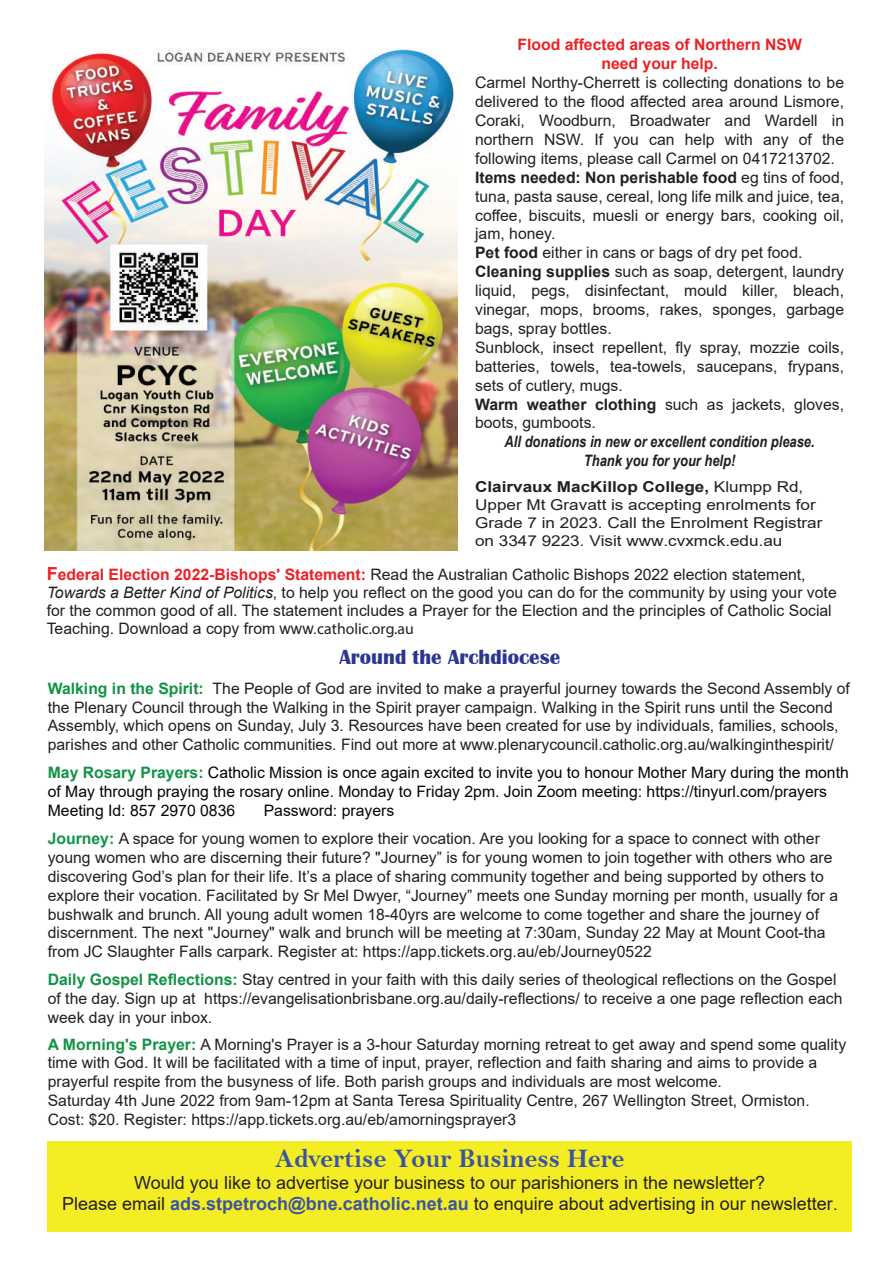
<style>
.page{position:relative;width:893px;height:1263px;background:#fff}
.page>*{position:absolute;margin:0;border:0;box-sizing:border-box;transform-origin:0 0}
.t1{font:27px "Bell MT Bold";color:#3a54a4}
.t2{font:700 21px "Britannic";color:#2c3690}
.t3{font:18px/21.6px "Arial";color:#231f20;text-align:center}
.t4{font:15.75px/18.9px "Arial";color:#231f20}
.t5{font:15.75px/18.9px "Arial";color:#050504}
.t6{font:italic 700 15.75px/18.9px "Arial Narrow";color:#231f20;text-align:center}
.t7{font:700 15.75px/18.9px "Arial";color:#ee2123;text-align:center}
.t8{font:15px/18px "Arial";color:#231f20;scale:1.14 1}
.s1{font-weight:700}
.s2{font-weight:700;font-size:18px;color:#ed2026}
.s3{font-weight:700;color:#ed2026}
.s4{font-style:italic}
.s5{font-family:"Myriad Pro"}
.s6{font-weight:700;color:#129346}
.s7{color:#050504}
.s8{font-weight:700;color:#3a54a4}
.s9{font-size:16.5px}
</style>
<div class="page">
<div style="left:48px;top:1142px;width:804px;height:90px;background:#f5ed23"></div>
<img style="left:45px;top:48px;width:412px;height:503px">
<p class="t7" style="left:517px;top:36px;width:286px">Flood affected areas of Northern NSW need your help.</p>
<p class="t4" style="left:475px;top:73px;width:371px">Carmel Northy-Cherrett is collecting donations to be delivered to the flood affected area around Lismore, Coraki, Woodburn, Broadwater and Wardell in northern NSW. If you can help with any of the following items, please call Carmel on 0417213702.<br><span class="s1">Items needed: Non perishable food</span> eg tins of food, tuna, pasta sause, cereal, long life milk and juice, tea, coffee, biscuits, muesli or energy bars, cooking oil, jam, honey.<br><span class="s1">Pet food</span> either in cans or bags of dry pet food.<br><span class="s1">Cleaning supplies</span> such as soap, detergent, laundry liquid, pegs, disinfectant, mould killer, bleach, vinegar, mops, brooms, rakes, sponges, garbage bags, spray bottles.<br>Sunblock, insect repellent, fly spray, mozzie coils, batteries, towels, tea-towels, saucepans, frypans, sets of cutlery, mugs.<br><span class="s1">Warm weather clothing</span> such as jackets, gloves, boots, gumboots.</p>
<p class="t6" style="left:505px;top:432px;width:312px">All donations in new or excellent condition please.<br>Thank you for your help!</p>
<p class="t8" style="left:475px;top:478px;width:306px"><span class="s1">Clairvaux MacKillop College,</span> Klumpp Rd, Upper Mt Gravatt is accepting enrolments for Grade 7 in 2023. Call the Enrolment Registrar on 3347 9223. Visit www.cvxmck.edu.au</p>
<p class="t4" style="left:47px;top:565px;width:791px;line-height:18px"><span class="s2">F</span><span class="s3">ederal Election 2022-Bishops' Statement:</span> Read the Australian Catholic Bishops 2022 election statement, <span class="s4">Towards a Better Kind of Politics</span>, to help you reflect on the good you can do for the community by using your vote for the common good of all. The statement includes a Prayer for the Election and the principles of Catholic Social Teaching. Download a copy from www.<span class="s5">catholic.org.au</span></p>
<h2 class="t2" style="left:339px;top:645px;width:222px">Around the Archdiocese</h2>
<p class="t4" style="left:48px;top:679px;width:804px"><span class="s6">Walking in the Spirit:</span> The People of God are invited to make a prayerful journey towards the Second Assembly of the Plenary Council through the Walking in the Spirit prayer campaign. Walking in the Spirit runs until the Second Assembly, which opens on Sunday, July 3. Resources have been created for use by individuals, families, schools, parishes and other Catholic communities. Find out more at www.plenarycouncil.catholic.org.au/walkinginthespirit/</p>
<p class="t5" style="left:48px;top:763px;width:802px"><span class="s6">May Rosary Prayers:</span> Catholic Mission is once again excited to invite you to honour Mother Mary during the month of May through praying the rosary online. Monday to Friday 2pm. Join Zoom meeting: https://tinyurl.com/prayers<br>Meeting Id: 857 2970 0836</p>
<p class="t4" style="left:48px;top:796px;width:774px;line-height:27.9px;text-indent:216px"><span class="s7">Password: prayers<br></span><span class="s6">Journey:</span> A space for young women to explore their vocation. Are you looking for a space to connect with other</p>
<p class="t4" style="left:48px;top:848px;width:792px">young women who are discerning their future? "Journey” is for young women to join together with others who are discovering God’s plan for their life. It’s a place of sharing community together and being supported by others to explore their vocation. Facilitated by Sr Mel Dwyer, “Journey” meets one Sunday morning per month, usually for a bushwalk and brunch. All young adult women 18-40yrs are welcome to come together and share the journey of discernment. The next "Journey" walk and brunch will be meeting at 7:30am, Sunday 22 May at Mount Coot-tha from JC Slaughter Falls carpark. Register at: https://app.tickets.org.au/eb/Journey0522</p>
<p class="t4" style="left:48px;top:970px;width:796px"><span class="s6">Daily Gospel Reflections:</span> Stay centred in your faith with this daily series of theological reflections on the Gospel of the day. Sign up at https://evangelisationbrisbane.org.au/daily-reflections/ to receive a one page reflection each week day in your inbox.</p>
<p class="t4" style="left:48px;top:1034px;width:800px"><span class="s6">A Morning's Prayer:</span> A Morning's Prayer is a 3-hour Saturday morning retreat to get away and spend some quality time with God. It will be facilitated with a time of input, prayer, reflection and faith sharing and aims to provide a prayerful respite from the busyness of life. Both parish groups and individuals are most welcome.<br>Saturday 4th June 2022 from 9am-12pm at Santa Teresa Spirituality Centre, 267 Wellington Street, Ormiston.<br>Cost: $20. Register: https://app.tickets.org.au/eb/amorningsprayer3</p>
<h1 class="t1" style="left:275px;top:1142px;width:350px">Advertise Your Business Here</h1>
<p class="t3" style="left:62px;top:1171px;width:777px">Would you like to advertise your business to our parishioners in the newsletter?<br>Please email <span class="s8">ads.stpetroch@bne.catholic.net.au</span> to enquire about advertising in our newsletter<span class="s9">.</span></p>
</div>
